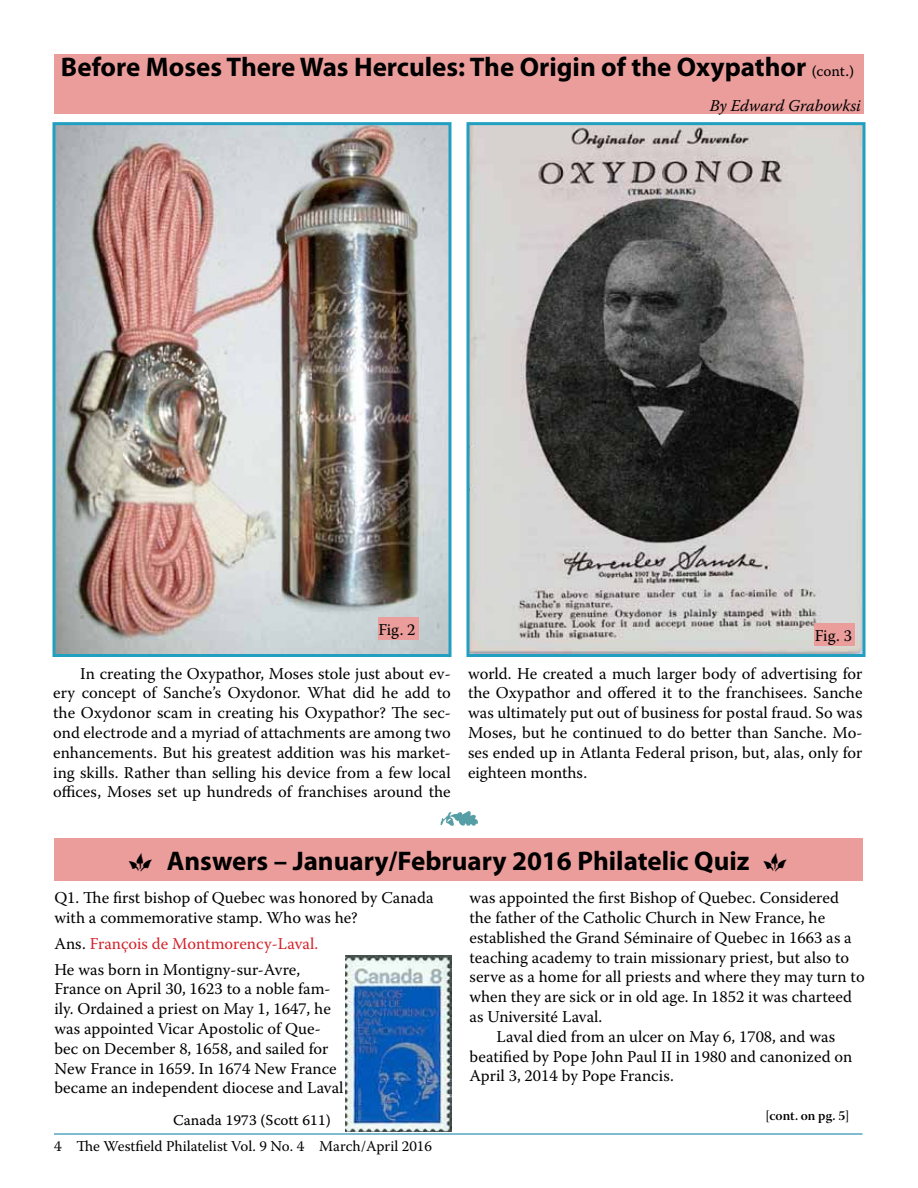
<style>
.page{position:relative;width:918px;height:1188px;background:#fff}
.page>*{position:absolute;margin:0;border:0;box-sizing:border-box;transform-origin:0 0}
.t1{font:700 27px "Myriad Pro";color:#000}
.t2{font:16.5px/19.8px "Warnock Pro";color:#000}
.t3{font:italic 16.5px "Warnock Pro";letter-spacing:-.005em;color:#000}
.t4{font:15px "Warnock Pro";color:#000}
.t5{font:15px "Warnock Pro Capt";color:#000}
.t6{font:13.5px "Warnock Pro Semibold Subh";color:#000}
.s1{font-family:"Warnock Pro Capt";font-weight:400;font-size:15px}
.s2{font-family:"Warnock Pro Capt";font-weight:400}
.s3{color:#d2232a}
</style>
<div class="page">
<hr style="left:54px;top:1134px;width:808px;height:1px;background:#007aa0">
<div style="left:54px;top:838px;width:808px;height:43px;background:#ea9d9b"></div>
<img style="left:56px;top:126px;width:392px;height:527px">
<div style="left:52px;top:122px;width:400px;height:535px;border:3px solid #219fc1"></div>
<img style="left:470px;top:126px;width:392px;height:527px">
<div style="left:466px;top:122px;width:400px;height:535px;border:3px solid #219fc1"></div>
<img style="left:440px;top:811px;width:38px;height:15px">
<img style="left:346px;top:956px;width:105px;height:175px">
<div style="left:54px;top:54px;width:810px;height:59px;background:#ea9d9b"></div>
<div style="left:379px;top:617px;width:40px;height:23px;background:#ea9d9b"></div>
<div style="left:815px;top:623px;width:40px;height:23px;background:#ea9d9b"></div>
<h1 class="t1" style="left:61px;top:50px;width:795px">Before Moses There Was Hercules: The Origin of the Oxypathor <span class="s1">(cont.)</span></h1>
<p class="t3" style="left:710px;top:96px;width:153px">By Edward Grabowksi</p>
<p class="t2" style="left:379px;top:619px;width:39px">Fig. 2</p>
<p class="t2" style="left:815px;top:625px;width:39px">Fig. 3</p>
<p class="t2" style="left:53px;top:663px;width:399px;text-align:justify;text-indent:27px">In creating the Oxypathor, Moses stole just about ev&shy;ery concept of Sanche’s Oxydonor. What did he add to the Oxydonor scam in creating his Oxypathor? The sec&shy;ond electrode and a myriad of attachments are among two enhancements. But his greatest addition was his market&shy;ing skills. Rather than selling his device from a few local offices, Moses set up hundreds of franchises around the</p>
<p class="t2" style="left:468px;top:663px;width:396px;text-align:justify">world. He created a much larger body of advertising for the Oxypathor and offered it to the franchisees. Sanche was ultimately put out of business for postal fraud. So was Moses, but he continued to do better than Sanche. Mo&shy;ses ended up in Atlanta Federal prison, but, alas, only for eighteen months.</p>
<h1 class="t1" style="left:129px;top:843px;width:661px"><span class="s2">y</span> Answers – January/February 2016 Philatelic Quiz <span class="s2">y</span></h1>
<p class="t2" style="left:54px;top:888px;width:381px">Q1. The first bishop of Quebec was honored by Canada with a commemorative stamp. Who was he?</p>
<p class="t2" style="left:54px;top:930px;width:265px;line-height:25.8px">Ans. <span class="s3">François de Montmorency-Laval.<br></span>He was born in Montigny-sur-Avre,</p>
<p class="t2" style="left:54px;top:979px;width:291px">France on April 30, 1623 to a noble fam&shy;ily. Ordained a priest on May 1, 1647, he was appointed Vicar Apostolic of Que&shy;bec on December 8, 1658, and sailed for New France in 1659. In 1674 New France became an independent diocese and Laval</p>
<p class="t6" style="left:765px;top:1108px;width:86px">[cont. on pg. 5]</p>
<p class="t2" style="left:470px;top:888px;width:371px">was appointed the first Bishop of Quebec. Considered</p>
<p class="t2" style="left:470px;top:907px;width:357px">the father of the Catholic Church in New France, he</p>
<p class="t2" style="left:470px;top:927px;width:384px">established the Grand Séminaire of Quebec in 1663 as a</p>
<p class="t2" style="left:470px;top:947px;width:381px">teaching academy to train missionary priest, but also to</p>
<p class="t2" style="left:470px;top:967px;width:397px">serve as a home for all priests and where they may turn to</p>
<p class="t2" style="left:470px;top:987px;width:384px">when they are sick or in old age. In 1852 it was charteed</p>
<p class="t2" style="left:470px;top:1006px;width:134px">as Université Laval.</p>
<p class="t2" style="left:496px;top:1026px;width:340px">Laval died from an ulcer on May 6, 1708, and was</p>
<p class="t2" style="left:470px;top:1046px;width:384px">beatified by Pope John Paul II in 1980 and canonized on</p>
<p class="t2" style="left:470px;top:1066px;width:206px">April 3, 2014 by Pope Francis.</p>
<p class="t5" style="left:173px;top:1111px;width:159px">Canada 1973 (Scott 611)</p>
<p class="t4" style="left:54px;top:1137px;width:379px">4 The Westfield Philatelist Vol. 9 No. 4 March/April 2016</p>
</div>
